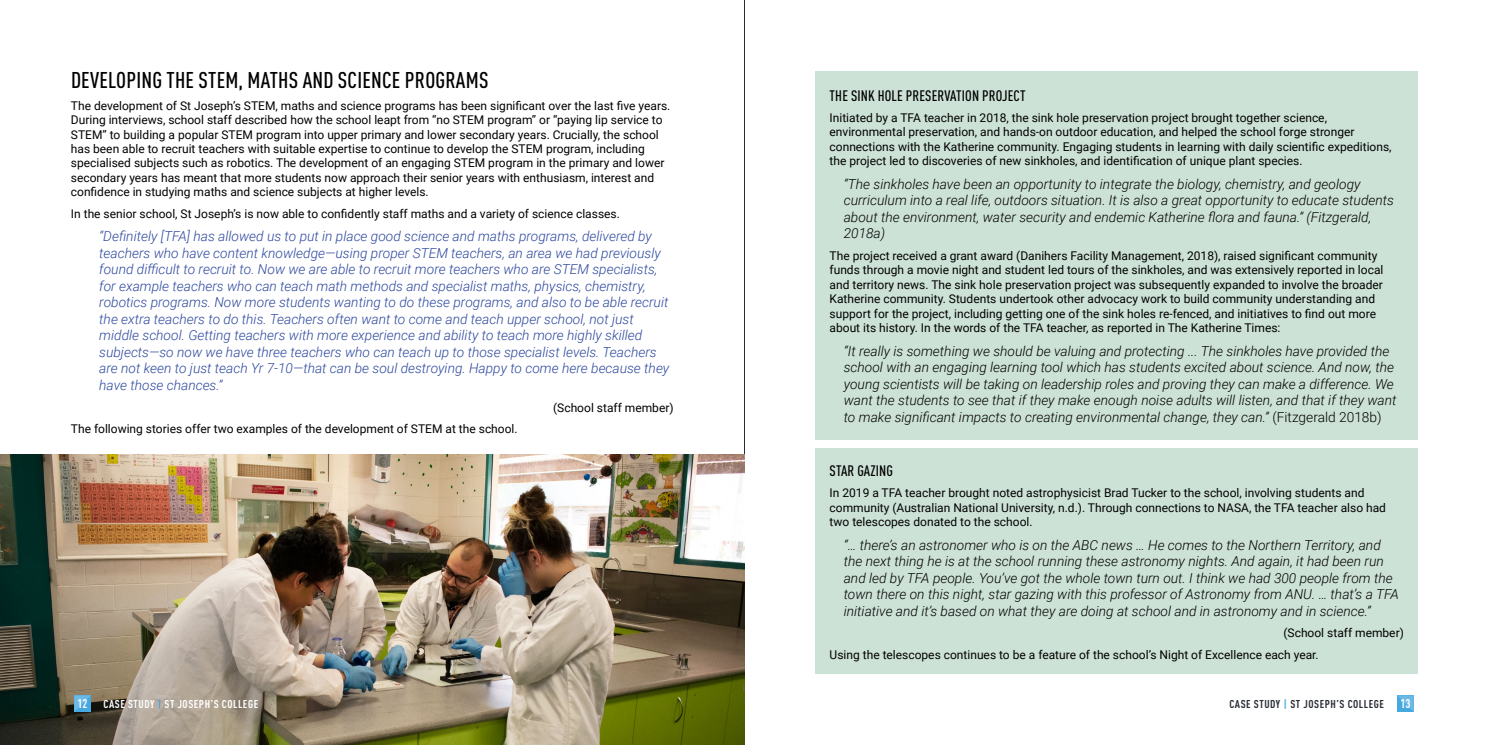
<style>
.page{position:relative;width:1489px;height:745px;background:#fff}
.page>*{position:absolute;margin:0;border:0;box-sizing:border-box;transform-origin:0 0}
.t1{font:500 condensed 22.5px "DIN Pro";letter-spacing:.01em;color:#000}
.t2{font:500 condensed 15px "DIN Pro";letter-spacing:.01em;color:#000}
.t3{font:italic 300 13.75px/16.5px "Roboto";color:#000}
.t4{font:italic 300 13.75px/16.5px "Roboto";color:#2c479e}
.t5{font:700 condensed 12.5px "DIN Pro";color:#fff}
.t6{font:12px/14.4px "Roboto";color:#000}
.t7{font:700 condensed 11.25px "DIN Pro";letter-spacing:.05em;color:#fff}
.t8{font:700 condensed 11.25px "DIN Pro";letter-spacing:.05em;color:#2a2e35}
.s1{font-style:normal}
.s2{color:#45a8df}
</style>
<div class="page">
<hr style="left:744px;top:0;width:1px;height:744px;background:#292c34">
<div style="left:815px;top:71px;width:602px;height:368px;background:#cde2d7"></div>
<div style="left:815px;top:448px;width:602px;height:225px;background:#cde2d7"></div>
<img style="left:0;top:454px;width:744px;height:290px">
<svg style="left:1397px;top:695px;width:16px;height:16px"></svg>
<svg style="left:74px;top:694px;width:17px;height:17px"></svg>
<h1 class="t1" style="left:71px;top:67px;width:419px">DEVELOPING THE STEM, MATHS AND SCIENCE PROGRAMS</h1>
<p class="t6" style="left:71px;top:98px;width:601px">The development of St Joseph’s STEM, maths and science programs has been significant over the last five years.<br>During interviews, school staff described how the school leapt from “no STEM program” or “paying lip service to STEM” to building a popular STEM program into upper primary and lower secondary years. Crucially, the school has been able to recruit teachers with suitable expertise to continue to develop the STEM program, including specialised subjects such as robotics. The development of an engaging STEM program in the primary and lower secondary years has meant that more students now approach their senior years with enthusiasm, interest and confidence in studying maths and science subjects at higher levels.</p>
<p class="t6" style="left:71px;top:206px;width:550px">In the senior school, St Joseph’s is now able to confidently staff maths and a variety of science classes.</p>
<p class="t4" style="left:99px;top:227px;width:571px">“Definitely [TFA] has allowed us to put in place good science and maths programs, delivered by teachers who have content knowledge—using proper STEM teachers, an area we had previously found difficult to recruit to. Now we are able to recruit more teachers who are STEM specialists, for example teachers who can teach math methods and specialist maths, physics, chemistry, robotics programs. Now more students wanting to do these programs, and also to be able recruit the extra teachers to do this. Teachers often want to come and teach upper school, not just middle school. Getting teachers with more experience and ability to teach more highly skilled subjects—so now we have three teachers who can teach up to those specialist levels. Teachers are not keen to just teach Yr 7-10—that can be soul destroying. Happy to come here because they have those chances.”</p>
<p class="t6" style="left:553px;top:399px;width:122px">(School staff member)</p>
<p class="t6" style="left:71px;top:421px;width:448px">The following stories offer two examples of the development of STEM at the school.</p>
<p class="t2" style="left:829px;top:86px;width:197px">THE SINK HOLE PRESERVATION PROJECT</p>
<p class="t6" style="left:829px;top:110px;width:563px">Initiated by a TFA teacher in 2018, the sink hole preservation project brought together science, environmental preservation, and hands-on outdoor education, and helped the school forge stronger connections with the Katherine community. Engaging students in learning with daily scientific expeditions, the project led to discoveries of new sinkholes, and identification of unique plant species.</p>
<p class="t3" style="left:843px;top:175px;width:552px">“The sinkholes have been an opportunity to integrate the biology, chemistry, and geology curriculum into a real life, outdoors situation. It is also a great opportunity to educate students about the environment, water security and endemic Katherine flora and fauna.” (Fitzgerald, 2018a)</p>
<p class="t6" style="left:829px;top:248px;width:555px">The project received a grant award (Danihers Facility Management, 2018), raised significant community funds through a movie night and student led tours of the sinkholes, and was extensively reported in local and territory news. The sink hole preservation project was subsequently expanded to involve the broader Katherine community. Students undertook other advocacy work to build community understanding and support for the project, including getting one of the sink holes re-fenced, and initiatives to find out more about its history. In the words of the TFA teacher, as reported in The Katherine Times:</p>
<p class="t3" style="left:843px;top:342px;width:554px">“It really is something we should be valuing and protecting ... The sinkholes have provided the school with an engaging learning tool which has students excited about science. And now, the young scientists will be taking on leadership roles and proving they can make a difference. We want the students to see that if they make enough noise adults will listen, and that if they want to make significant impacts to creating environmental change, they can.” <span class="s1">(Fitzgerald 2018b)</span></p>
<p class="t2" style="left:829px;top:461px;width:65px">STAR GAZING</p>
<p class="t6" style="left:829px;top:485px;width:558px">In 2019 a TFA teacher brought noted astrophysicist Brad Tucker to the school, involving students and community (Australian National University, n.d.). Through connections to NASA, the TFA teacher also had two telescopes donated to the school.</p>
<p class="t3" style="left:843px;top:535px;width:556px">“… there’s an astronomer who is on the ABC news … He comes to the Northern Territory, and the next thing he is at the school running these astronomy nights. And again, it had been run and led by TFA people. You’ve got the whole town turn out. I think we had 300 people from the town there on this night, star gazing with this professor of Astronomy from ANU. … that’s a TFA initiative and it’s based on what they are doing at school and in astronomy and in science.”</p>
<p class="t6" style="left:829px;top:621px;width:576px;line-height:21.5px;text-indent:454px">(School staff member)<br>Using the telescopes continues to be a feature of the school’s Night of Excellence each year.</p>
<p class="t5" style="left:78px;top:696px;width:12px">12</p>
<p class="t7" style="left:104px;top:696px;width:156px">CASE STUDY <span class="s2">|</span> ST JOSEPH’S COLLEGE</p>
<p class="t8" style="left:1229px;top:696px;width:156px">CASE STUDY <span class="s2">|</span> ST JOSEPH’S COLLEGE</p>
<p class="t5" style="left:1400px;top:696px;width:12px">13</p>
</div>
